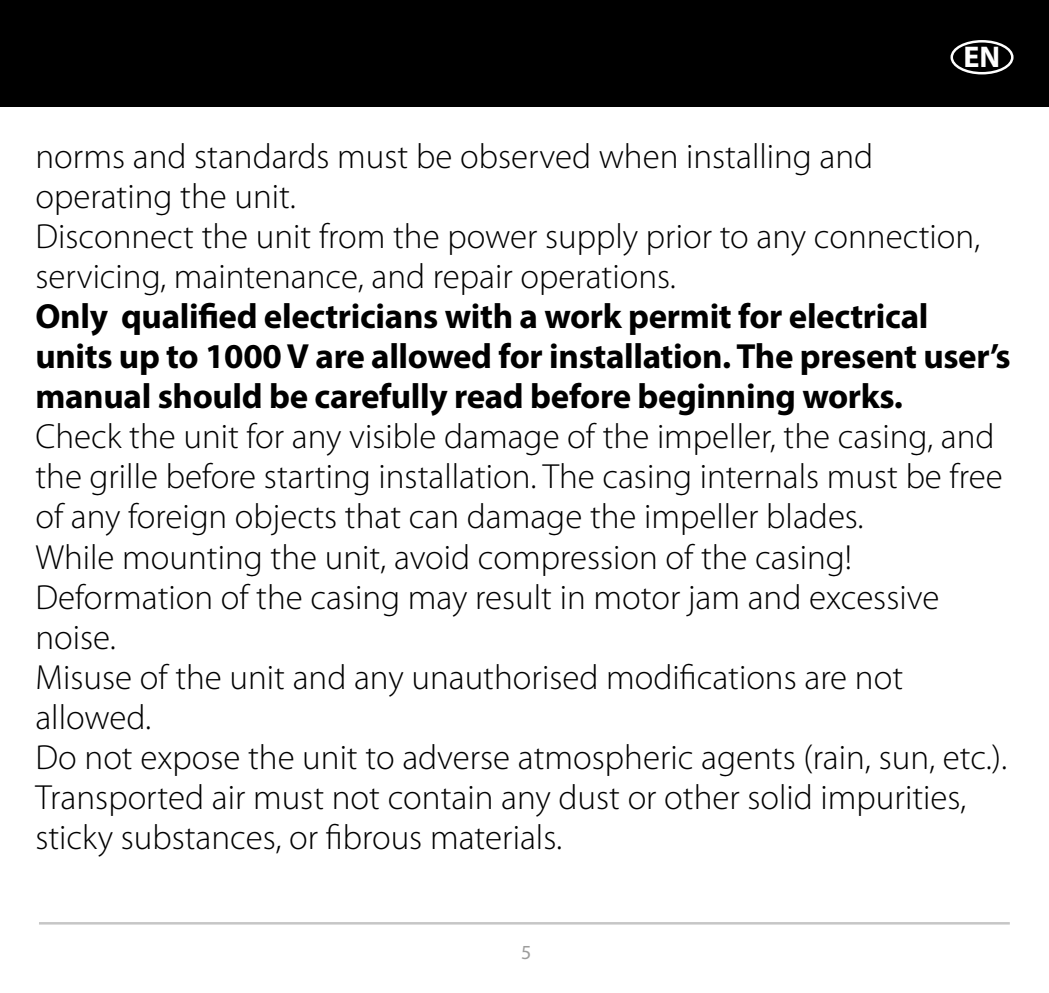
<style>
.page{position:relative;width:1049px;height:993px;background:#fff}
.page>*{position:absolute;margin:0;border:0;box-sizing:border-box;transform-origin:0 0}
.t1{font:300 35px/40px "Myriad Pro";color:#000}
.t2{font:700 35px/40px "Myriad Pro";letter-spacing:-.01em;color:#000}
.t3{font:700 30px "Myriad Pro";color:#fff}
.t4{font:20px "Myriad Pro";color:#9d9d9c}
</style>
<div class="page">
<hr style="left:39px;top:921px;width:971px;height:3px;background:#c6c6c6">
<div style="left:0;top:0;width:1049px;height:106px;background:#000"></div>
<div style="left:950px;top:40px;width:63px;height:34px;border:2px solid #fff;border-radius:50%"></div>
<p class="t3" style="left:963px;top:37px;width:38px">EN</p>
<p class="t1" style="left:35px;top:137px;width:946px">norms and standards must be observed when installing and operating the unit.<br>Disconnect the unit from the power supply prior to any connection, servicing, maintenance, and repair operations.</p>
<p class="t2" style="left:35px;top:295px;width:977px">Only qualified electricians with a work permit for electrical units up to 1000 V are allowed for installation. The present user’s manual should be carefully read before beginning works.</p>
<p class="t1" style="left:35px;top:417px;width:973px">Check the unit for any visible damage of the impeller, the casing, and the grille before starting installation. The casing internals must be free of any foreign objects that can damage the impeller blades.<br>While mounting the unit, avoid compression of the casing!<br>Deformation of the casing may result in motor jam and excessive noise.<br>Misuse of the unit and any unauthorised modifications are not allowed.<br>Do not expose the unit to adverse atmospheric agents (rain, sun, etc.).<br>Transported air must not contain any dust or other solid impurities, sticky substances, or fibrous materials.</p>
<p class="t4" style="left:521px;top:939px;width:12px">5</p>
</div>
